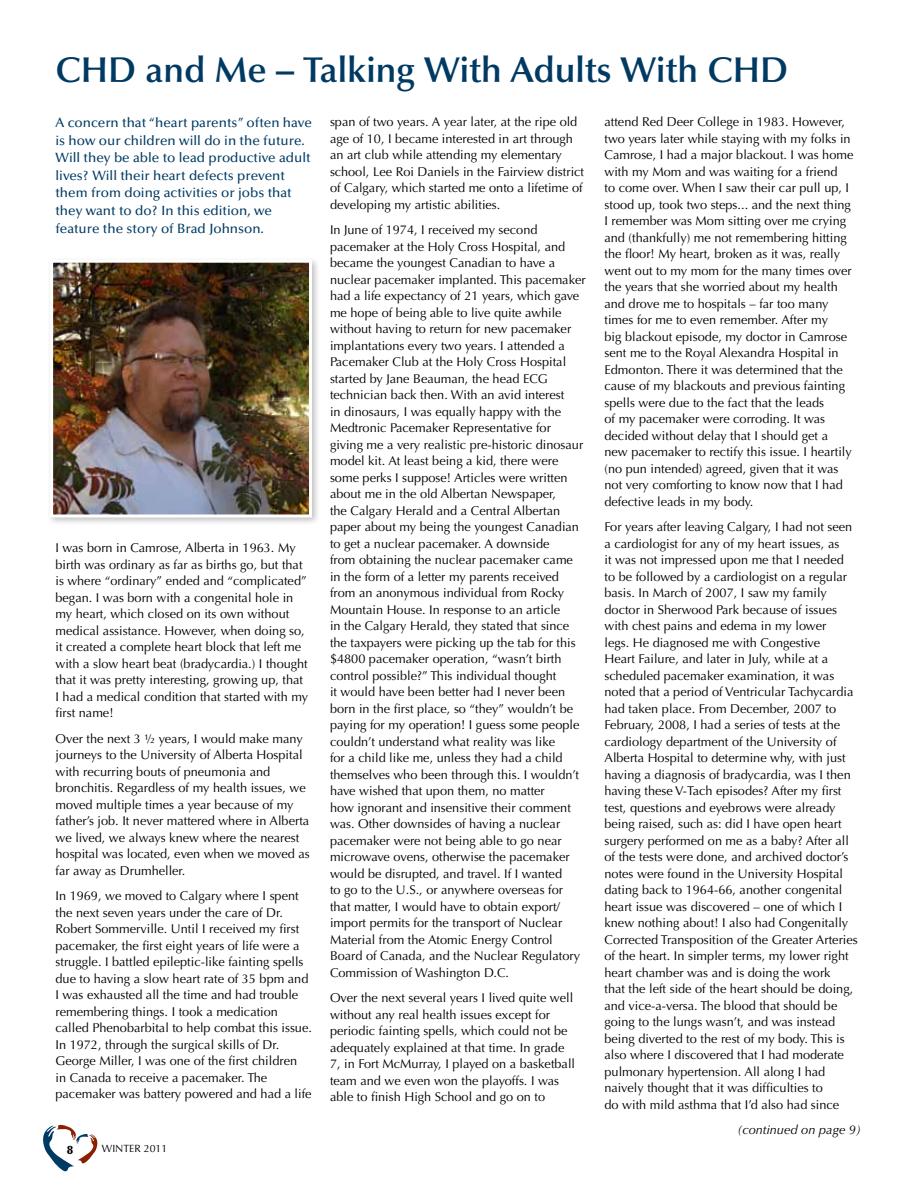
<style>
.page{position:relative;width:918px;height:1188px;background:#fff}
.page>*{position:absolute;margin:0;border:0;box-sizing:border-box;transform-origin:0 0}
.t1{font:600 36px "Optima LT Std";color:#003a63}
.t2{font:500 13.5px/17.7px "Optima LT Std";color:#003a63}
.t3{font:12.75px/16.5px "Optima LT Std";color:#000}
.t4{font:italic 12.75px "Optima LT Std";color:#000}
.t5{font:900 12px "Optima LT Std";color:#000}
.t6{font:10.5px "Optima LT Std";color:#000}
</style>
<div class="page">
<svg style="left:43px;top:1124px;width:55px;height:48px"></svg>
<div style="left:47px;top:256px;width:273px;height:270px;background:#000;opacity:.25"></div>
<img style="left:54px;top:264px;width:254px;height:250px">
<div style="left:50px;top:260px;width:262px;height:258px;border:3px solid #fff"></div>
<h1 class="t1" style="left:56px;top:49px;width:734px">CHD and Me – Talking With Adults With CHD</h1>
<p class="t2" style="left:56px;top:114px;width:258px">A concern that “heart parents” often have is how our children will do in the future.<br>Will they be able to lead productive adult lives? Will their heart defects prevent them from doing activities or jobs that they want to do? In this edition, we feature the story of Brad Johnson.</p>
<p class="t3" style="left:605px;top:114px;width:250px">attend Red Deer College in 1983. However, two years later while staying with my folks in Camrose, I had a major blackout. I was home with my Mom and was waiting for a friend<br>to come over. When I saw their car pull up, I stood up, took two steps... and the next thing I remember was Mom sitting over me crying and (thankfully) me not remembering hitting the floor! My heart, broken as it was, really went out to my mom for the many times over the years that she worried about my health and drove me to hospitals – far too many times for me to even remember. After my<br>big blackout episode, my doctor in Camrose sent me to the Royal Alexandra Hospital in Edmonton. There it was determined that the cause of my blackouts and previous fainting spells were due to the fact that the leads<br>of my pacemaker were corroding. It was decided without delay that I should get a new pacemaker to rectify this issue. I heartily (no pun intended) agreed, given that it was not very comforting to know now that I had defective leads in my body.</p>
<p class="t3" style="left:605px;top:519px;width:255px">For years after leaving Calgary, I had not seen a cardiologist for any of my heart issues, as<br>it was not impressed upon me that I needed<br>to be followed by a cardiologist on a regular basis. I n March of 2007, I saw my family doctor in Sherwood Park because of issues with chest pains and edema in my lower<br>legs. He diagnosed me with Congestive<br>Heart Failure, and later in July, while at a scheduled pacemaker examination, it was noted that a period of Ventricular Tachycardia had taken place. From December, 2007 to February, 2008, I had a series of tests at the cardiology department of the University of Alberta Hospital to determine why, with just having a diagnosis of bradycardia, was I then having these V-Tach episodes? After my first test, questions and eyebrows were already being raised, such as: did I have open heart surgery performed on me as a baby? After all of the tests were done, and archived doctor’s notes were found in the University Hospital dating back to 1964-66, another congenital heart issue was discovered – one of which I knew nothing about! I also had Congenitally Corrected Transposition of the Greater Arteries of the heart. In simpler terms, my lower right heart chamber was and is doing the work<br>that the left side of the heart should be doing, and vice-a-versa. The blood that should be going to the lungs wasn’t, and was instead being diverted to the rest of my body. This is also where I discovered that I had moderate pulmonary hypertension. All along I had naively thought that it was difficulties to<br>do with mild asthma that I’d also had since</p>
<p class="t4" style="left:737px;top:1122px;width:125px">(continued on page 9)</p>
<p class="t3" style="left:330px;top:114px;width:256px">span of two years. A year later, at the ripe old age of 10, I became interested in art through an art club while attending my elementary school, Lee Roi Daniels in the Fairview district of Calgary, which started me onto a lifetime of developing my artistic abilities.</p>
<p class="t3" style="left:330px;top:222px;width:257px">In June of 1974, I received my second pacemaker at the Holy Cross Hospital, and became the youngest Canadian to have a nuclear pacemaker implanted. This pacemaker had a life expectancy of 21 years, which gave me hope of being able to live quite awhile without having to return for new pacemaker implantations every two years. I attended a Pacemaker Club at the Holy Cross Hospital started by Jane Beauman, the head ECG technician back then. With an avid interest<br>in dinosaurs, I was equally happy with the Medtronic Pacemaker Representative for giving me a very realistic pre-historic dinosaur model kit. At least being a kid, there were some perks I suppose! Articles were written about me in the old Albertan Newspaper,<br>the Calgary Herald and a Central Albertan paper about my being the youngest Canadian to get a nuclear pacemaker. A downside<br>from obtaining the nuclear pacemaker came in the form of a letter my parents received from an anonymous individual from Rocky Mountain House. In response to an article<br>in the Calgary Herald, they stated that since the taxpayers were picking up the tab for this $4800 pacemaker operation, “wasn’t birth control possible?” This individual thought<br>it would have been better had I never been born in the first place, so “they” wouldn’t be paying for my operation! I guess some people couldn’t understand what reality was like<br>for a child like me, unless they had a child themselves who been through this. I wouldn’t have wished that upon them, no matter<br>how ignorant and insensitive their comment was. Other downsides of having a nuclear pacemaker were not being able to go near microwave ovens, otherwise the pacemaker would be disrupted, and travel. If I wanted<br>to go to the U.S., or anywhere overseas for that matter, I would have to obtain export/ import permits for the transport of Nuclear Material from the Atomic Energy Control Board of Canada, and the Nuclear Regulatory Commission of Washington D.C.</p>
<p class="t3" style="left:330px;top:990px;width:247px">Over the next several years I lived quite well without any real health issues except for periodic fainting spells, which could not be adequately explained at that time. I n grade 7, in Fort McMurray, I played on a basketball team and we even won the playoffs. I was able to finish High School and go on to</p>
<p class="t3" style="left:56px;top:540px;width:254px">I was born in Camrose, Alberta in 1963. My birth was ordinary as far as births go, but that is where “ordinary” ended and “complicated” began. I was born with a congenital hole in my heart, which closed on its own without medical assistance. However, when doing so, it created a complete heart block that left me with a slow heart beat (bradycardia.) I thought that it was pretty interesting, growing up, that I had a medical condition that started with my first name!</p>
<p class="t3" style="left:56px;top:730px;width:256px">Over the next 3 ½ years, I would make many journeys to the University of Alberta Hospital with recurring bouts of pneumonia and bronchitis. Regardless of my health issues, we moved multiple times a year because of my father’s job. It never mattered where in Alberta we lived, we always knew where the nearest hospital was located, even when we moved as far away as Drumheller.</p>
<p class="t3" style="left:56px;top:888px;width:258px">In 1969, we moved to Calgary where I spent the next seven years under the care of Dr.<br>Robert Sommerville. Until I received my first pacemaker, the first eight years of life were a struggle. I battled epileptic-like fainting spells due to having a slow heart rate of 35 bpm and I was exhausted all the time and had trouble remembering things. I took a medication called Phenobarbital to help combat this issue.<br>I n 1972, through the surgical skills of Dr.<br>George Miller, I was one of the first children<br>in Canada to receive a pacemaker. The pacemaker was battery powered and had a life</p>
<p class="t5" style="left:67px;top:1143px;width:7px">8</p>
<p class="t6" style="left:102px;top:1143px;width:67px">Winter 2011</p>
</div>
